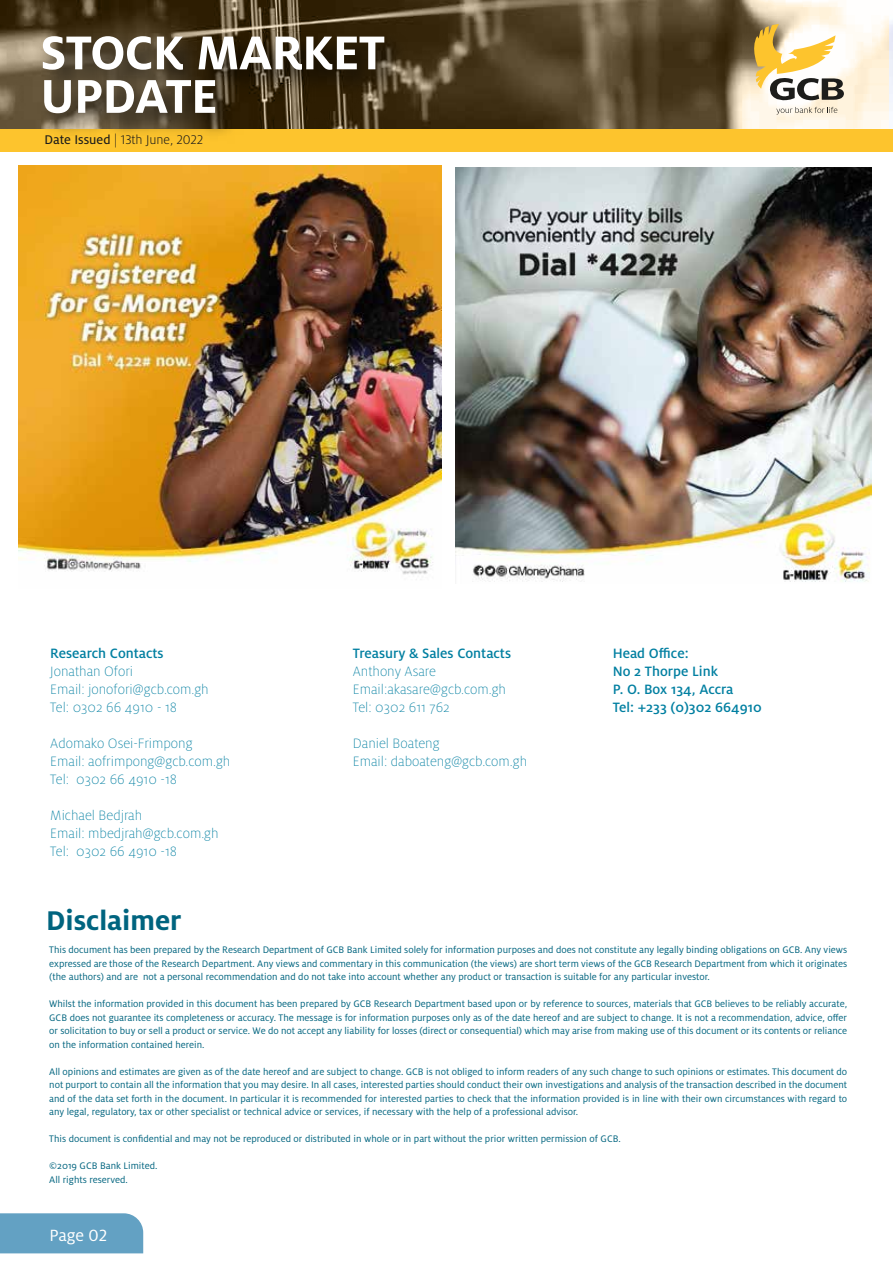
<style>
.page{position:relative;width:893px;height:1263px;background:#fff}
.page>*{position:absolute;margin:0;border:0;box-sizing:border-box;transform-origin:0 0}
.t1{font:700 52.5px/43.5px "Milo OT";letter-spacing:-.015em;color:#fff}
.t2{font:700 30px "Milo OT";color:#00647f}
.t3{font:18px "Milo OT";color:#fff}
.t4{font:300 expanded 15px/18px "Milo OT";color:#007fa1}
.t5{font:500 15px/18px "Milo OT";color:#007fa1}
.t6{font:300 13.95px "Milo OT";color:#1d1d1b}
.t7{font:10.5px/13.5px "Milo OT";color:#00647f;text-align:justify}
.s1{font-family:"Milo OT Text";font-weight:400}
</style>
<div class="page">
<div style="left:0;top:1213px;width:143px;height:40px;background:#63a1c3"></div>
<svg style="left:0;top:0;width:888px;height:129px;background:#74654c"></svg>
<div style="left:0;top:129px;width:893px;height:22px;background:#fdc42d"></div>
<img style="left:28px;top:14px;width:402px;height:138px">
<svg style="left:750px;top:24px;width:94px;height:77px"></svg>
<svg style="left:776px;top:107px;width:61px;height:8px"></svg>
<img style="left:455px;top:168px;width:416px;height:414px">
<img style="left:18px;top:165px;width:423px;height:410px">
<h1 class="t1" style="left:40px;top:31px;width:346px">STOCK MARKET<br>UPDATE</h1>
<h3 class="t6" style="left:45px;top:132px;width:160px"><span class="s1">Date Issued</span> | 13th June, 2022</h3>
<h3 class="t5" style="left:50px;top:644px;width:115px">Research Contacts</h3>
<h3 class="t4" style="left:50px;top:662px;width:160px">Jonathan Ofori<br>Email: jonofori@gcb.com.gh<br>Tel: 0302 66 4910 - 18</h3>
<h3 class="t4" style="left:50px;top:734px;width:182px">Adomako Osei-Frimpong<br>Email: aofrimpong@gcb.com.gh<br>Tel: 0302 66 4910 -18</h3>
<h3 class="t4" style="left:50px;top:806px;width:170px">Michael Bedjrah<br>Email: mbedjrah@gcb.com.gh<br>Tel: 0302 66 4910 -18</h3>
<h2 class="t2" style="left:46px;top:904px;width:137px">Disclaimer</h2>
<h3 class="t5" style="left:353px;top:644px;width:160px">Treasury &amp; Sales Contacts</h3>
<h3 class="t4" style="left:353px;top:662px;width:155px">Anthony Asare<br>Email:akasare@gcb.com.gh<br>Tel: 0302 611 762</h3>
<h3 class="t4" style="left:353px;top:734px;width:176px">Daniel Boateng<br>Email: daboateng@gcb.com.gh</h3>
<h3 class="t5" style="left:613px;top:644px;width:150px">Head Office:<br>No 2 Thorpe Link<br>P. O. Box 134, Accra<br>Tel: +233 (0)302 664910</h3>
<p class="t7" style="left:49px;top:943px;width:799px">This document has been prepared by the Research Department of GCB Bank Limited solely for information purposes and does not constitute any legally binding obligations on GCB. Any views expressed are those of the Research Department. Any views and commentary in this communication (the views) are short term views of the GCB Research Department from which it originates (the authors) and are not a personal recommendation and do not take into account whether any product or transaction is suitable for any particular investor.</p>
<p class="t7" style="left:49px;top:997px;width:799px">Whilst the information provided in this document has been prepared by GCB Research Department based upon or by reference to sources, materials that GCB believes to be reliably accurate, GCB does not guarantee its completeness or accuracy. The message is for information purposes only as of the date hereof and are subject to change. It is not a recommendation, advice, offer or solicitation to buy or sell a product or service. We do not accept any liability for losses (direct or consequential) which may arise from making use of this document or its contents or reliance on the information contained herein.</p>
<p class="t7" style="left:49px;top:1065px;width:799px">All opinions and estimates are given as of the date hereof and are subject to change. GCB is not obliged to inform readers of any such change to such opinions or estimates. This document do not purport to contain all the information that you may desire. In all cases, interested parties should conduct their own investigations and analysis of the transaction described in the document and of the data set forth in the document. In particular it is recommended for interested parties to check that the information provided is in line with their own circumstances with regard to any legal, regulatory, tax or other specialist or technical advice or services, if necessary with the help of a professional advisor.</p>
<p class="t7" style="left:49px;top:1132px;width:573px">This document is confidential and may not be reproduced or distributed in whole or in part without the prior written permission of GCB.</p>
<p class="t7" style="left:49px;top:1159px;width:110px">©2019 GCB Bank Limited.<br>All rights reserved.</p>
<h3 class="t3" style="left:50px;top:1226px;width:59px">Page 02</h3>
</div>
